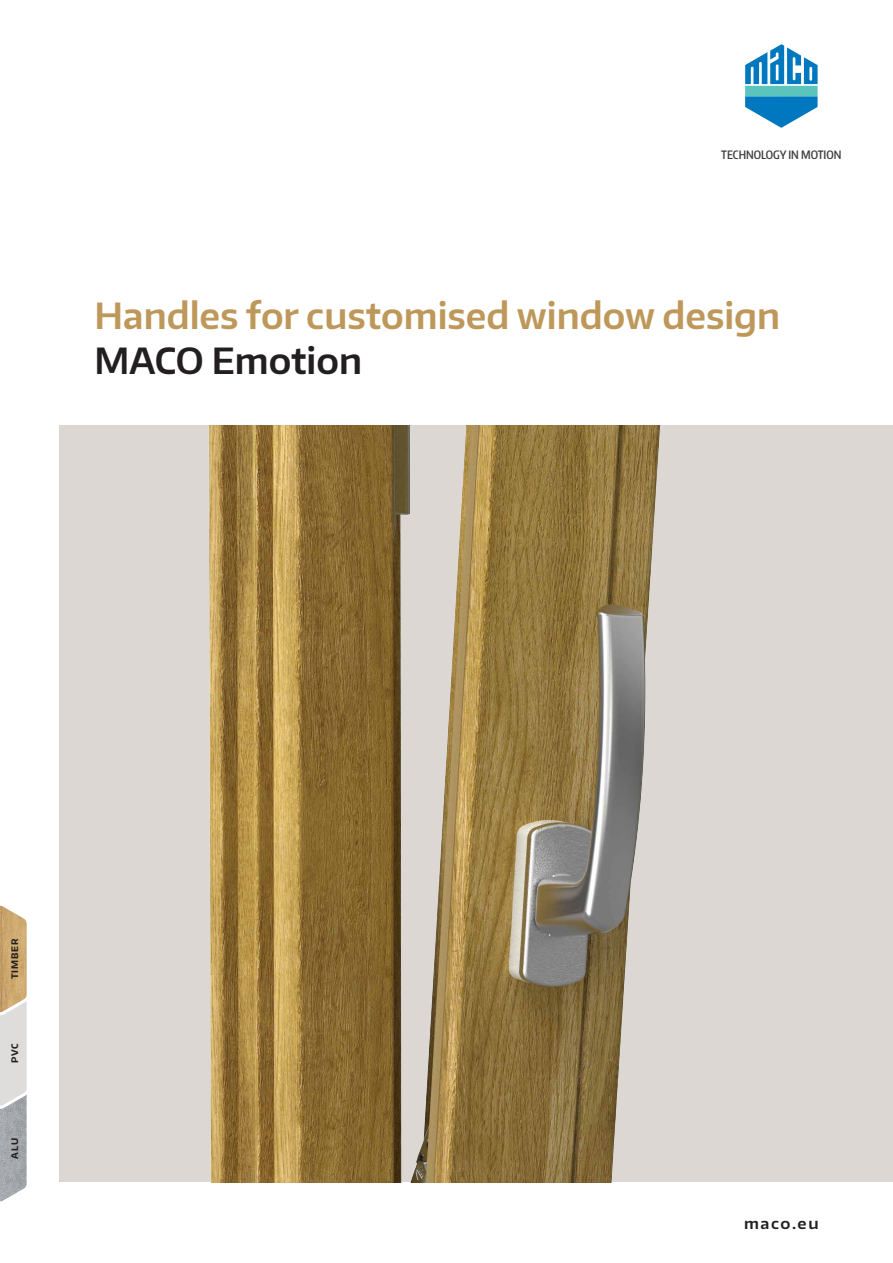
<style>
.page{position:relative;width:893px;height:1263px;background:#fff}
.page>*{position:absolute;margin:0;border:0;box-sizing:border-box;transform-origin:0 0}
.Headline_U1_gold{font:600 36px "Encode Sans Normal";color:#be985a}
.Headline_U1_schwarz{font:600 36px "Encode Sans Normal";color:#231f20}
.URL_U1{font:600 15px "Encode Sans Wide";letter-spacing:.105em;color:#231f20}
.t1{font:600 11.55px "Encode Sans Compressed";color:#3e3e3f}
.Material_U1{font:700 9px "Encode Sans Normal";letter-spacing:.1em;color:#231f20}
</style>
<div class="page">
<svg style="left:0;top:905px;width:27px;height:297px;background:#c8beae"></svg>
<div style="left:60px;top:425px;width:833px;height:757px;background:#ddd7d4"></div>
<img style="left:209px;top:425px;width:451px;height:757px">
<svg style="left:745px;top:44px;width:73px;height:84px"></svg>
<p class="t1" style="left:721px;top:147px;width:122px">TECHNOLOGY IN MOTION</p>
<p class="Headline_U1_gold" style="left:95px;top:292px;width:687px">Handles for customised window design</p>
<p class="Headline_U1_schwarz" style="left:95px;top:337px;width:269px">MACO Emotion</p>
<p class="Material_U1" style="left:9px;top:979px;width:42px;rotate:-90deg">TIMBER</p>
<p class="Material_U1" style="left:9px;top:1063px;width:21px;rotate:-90deg">PVC</p>
<p class="Material_U1" style="left:9px;top:1158px;width:22px;rotate:-90deg">ALU</p>
<p class="URL_U1" style="left:744px;top:1213px;width:76px">maco.eu</p>
</div>
